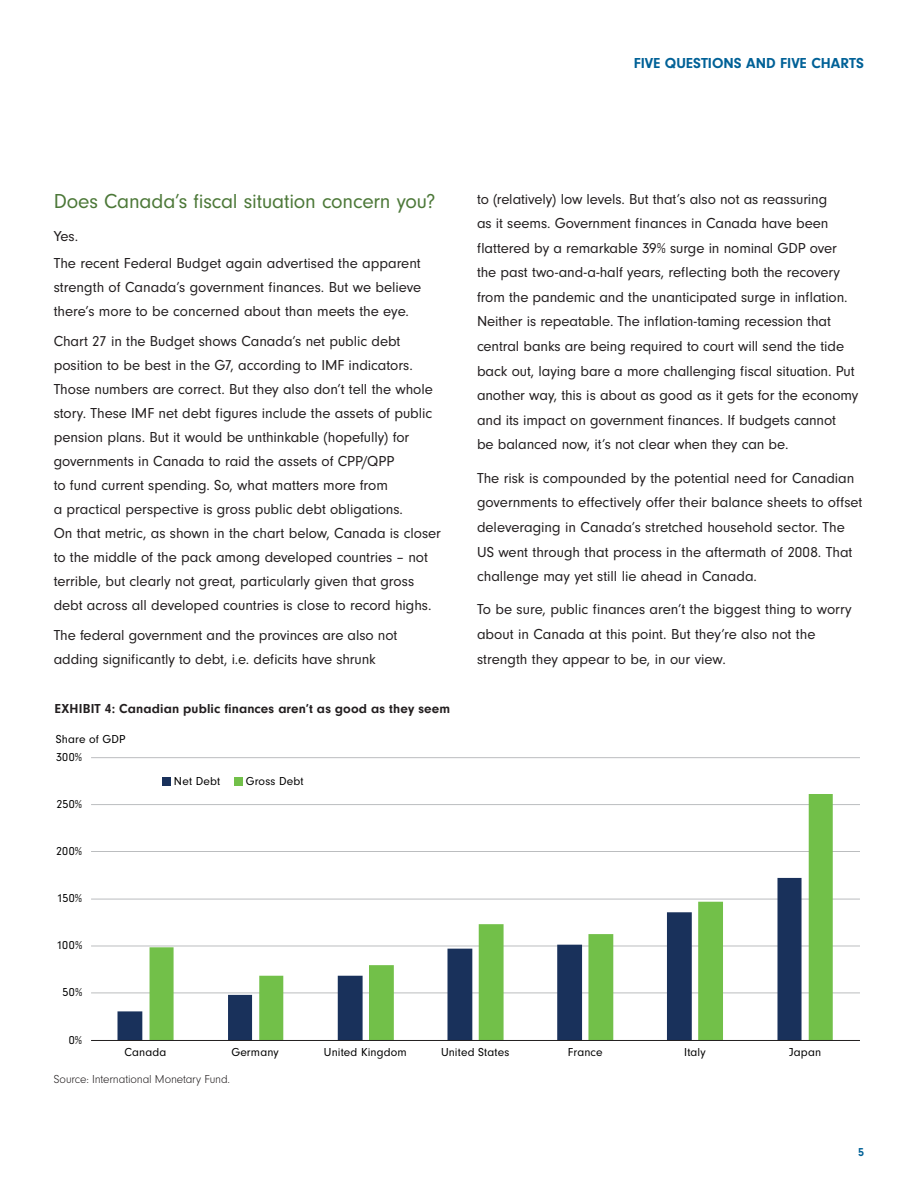
<style>
.page{position:relative;width:918px;height:1188px;background:#fff}
.page>*{position:absolute;margin:0;border:0;box-sizing:border-box;transform-origin:0 0}
.t1{font:21px "Neuzeit Gro";letter-spacing:-.01em;color:#4c7838}
.t2{font:15px/24.6px "Neuzeit Gro";letter-spacing:-.005em;color:#231f20}
.t3{font:700 15px "Neuzeit Gro";color:#006197}
.t4{font:700 13.5px "Neuzeit Gro";letter-spacing:.01em;color:#231f20}
.t5{font:12px "Neuzeit Gro";letter-spacing:.015em;color:#000}
.t6{font:300 12px "Neuzeit Gro";letter-spacing:-.01em;color:#231f20}
.t7{font:700 12px "Neuzeit Gro";color:#006197}
</style>
<div class="page">
<hr style="left:91px;top:993px;width:769px;height:1px;background:#bbbdbf">
<hr style="left:91px;top:946px;width:769px;height:1px;background:#bbbdbf">
<hr style="left:91px;top:899px;width:769px;height:1px;background:#bbbdbf">
<hr style="left:91px;top:851px;width:769px;height:1px;background:#bbbdbf">
<hr style="left:91px;top:804px;width:769px;height:1px;background:#bbbdbf">
<hr style="left:91px;top:757px;width:769px;height:1px;background:#bbbdbf">
<svg style="left:118px;top:898px;width:32px;height:142px"></svg>
<svg style="left:150px;top:794px;width:683px;height:246px"></svg>
<hr style="left:91px;top:1040px;width:769px;height:1px;background:#221f1f">
<div style="left:162px;top:777px;width:9px;height:9px;background:#19315b"></div>
<div style="left:234px;top:777px;width:9px;height:9px;background:#72c049"></div>
<p class="t3" style="left:634px;top:55px;width:232px">FIVE QUESTIONS AND FIVE CHARTS</p>
<h1 class="t1" style="left:54px;top:189px;width:383px">Does Canada’s fiscal situation concern you?</h1>
<p class="t2" style="left:54px;top:222px;width:369px;line-height:27px">Yes.<br>The recent Federal Budget again advertised the apparent</p>
<p class="t2" style="left:54px;top:275px;width:369px;line-height:24px">strength of Canada’s government finances. But we believe there’s more to be concerned about than meets the eye.</p>
<p class="t2" style="left:54px;top:329px;width:389px;line-height:24px">Chart 27 in the Budget shows Canada’s net public debt position to be best in the G7, according to IMF indicators.<br>Those numbers are correct. But they also don’t tell the whole story. These IMF net debt figures include the assets of public pension plans. But it would be unthinkable (hopefully) for governments in Canada to raid the assets of CPP/QPP<br>to fund current spending. So, what matters more from<br>a practical perspective is gross public debt obligations.<br>On that metric, as shown in the chart below, Canada is closer to the middle of the pack among developed countries – not terrible, but clearly not great, particularly given that gross debt across all developed countries is close to record highs.</p>
<p class="t2" style="left:54px;top:623px;width:345px;line-height:24px">The federal government and the provinces are also not adding significantly to debt, i.e. deficits have shrunk</p>
<p class="t4" style="left:55px;top:701px;width:397px">EXHIBIT 4: Canadian public finances aren’t as good as they seem</p>
<p class="t5" style="left:56px;top:733px;width:71px">Share of GDP</p>
<p class="t5" style="left:56px;top:751px;width:28px">300%</p>
<p class="t5" style="left:57px;top:797px;width:27px">250%</p>
<p class="t5" style="left:56px;top:844px;width:28px">200%</p>
<p class="t5" style="left:57px;top:892px;width:27px">150%</p>
<p class="t5" style="left:56px;top:939px;width:27px">100%</p>
<p class="t5" style="left:63px;top:986px;width:21px">50%</p>
<p class="t5" style="left:69px;top:1033px;width:15px">0%</p>
<p class="t5" style="left:174px;top:775px;width:48px">Net Debt</p>
<p class="t5" style="left:246px;top:775px;width:59px">Gross Debt</p>
<p class="t2" style="left:477px;top:187px;width:383px">to (relatively) low levels. But that’s also not as reassuring<br>as it seems. Government finances in Canada have been flattered by a remarkable 39% surge in nominal GDP over the past two‑and‑a‑half years, reflecting both the recovery from the pandemic and the unanticipated surge in inflation.<br>Neither is repeatable. The inflation-taming recession that central banks are being required to court will send the tide back out, laying bare a more challenging fiscal situation. Put another way, this is about as good as it gets for the economy and its impact on government finances. If budgets cannot<br>be balanced now, it’s not clear when they can be.</p>
<p class="t2" style="left:477px;top:466px;width:387px">The risk is compounded by the potential need for Canadian governments to effectively offer their balance sheets to offset deleveraging in Canada’s stretched household sector. The US went through that process in the aftermath of 2008. That challenge may yet still lie ahead in Canada.</p>
<p class="t2" style="left:477px;top:597px;width:376px">To be sure, public finances aren’t the biggest thing to worry about in Canada at this point. But they’re also not the strength they appear to be, in our view.</p>
<p class="t5" style="left:124px;top:1046px;width:44px">Canada</p>
<p class="t5" style="left:231px;top:1046px;width:49px">Germany</p>
<p class="t5" style="left:324px;top:1046px;width:85px">United Kingdom</p>
<p class="t5" style="left:441px;top:1046px;width:70px">United States</p>
<p class="t5" style="left:568px;top:1046px;width:36px">France</p>
<p class="t5" style="left:684px;top:1046px;width:23px">Italy</p>
<p class="t5" style="left:789px;top:1046px;width:33px">Japan</p>
<p class="t6" style="left:54px;top:1072px;width:178px">Source: International Monetary Fund.</p>
<p class="t7" style="left:858px;top:1145px;width:7px">5</p>
</div>
